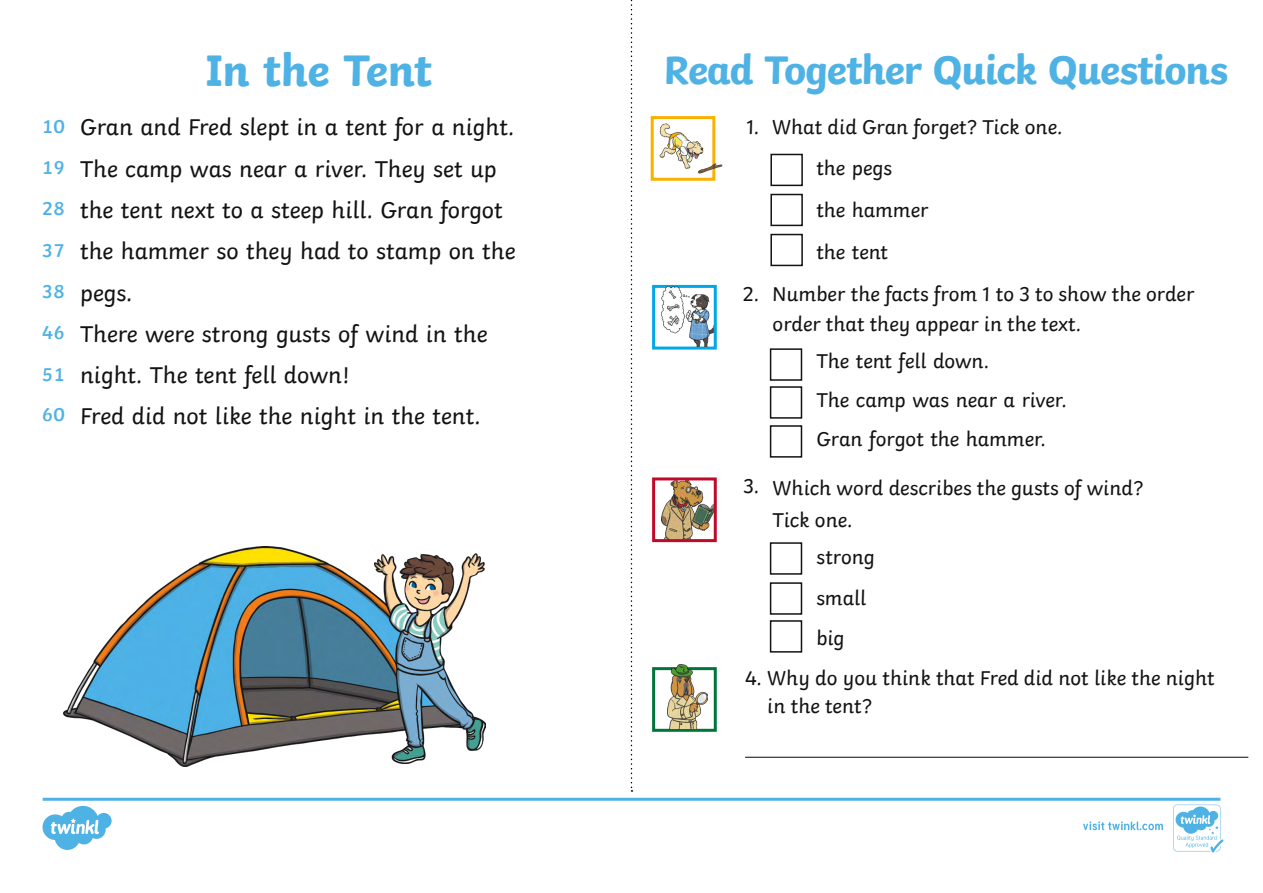
<style>
.page{position:relative;width:1263px;height:893px;background:#fff}
.page>*{position:absolute;margin:0;border:0;box-sizing:border-box;transform-origin:0 0}
.t1{font:700 46.5px "Twinkl";letter-spacing:-.015em;color:#4fb2e5}
.t2{font:700 42px "Twinkl";letter-spacing:-.03em;color:#4fb2e5}
.t3{font:24px/41.2px "Twinkl";color:#131313}
.t4{font:21px/42px "Twinkl";color:#131313}
.t5{font:600 19.5px/41.2px "Twinkl";color:#4fb2e5;text-align:justify}
</style>
<div class="page">
<hr style="left:745px;top:757px;width:503px;height:1px;background:#131313">
<svg style="left:631px;top:0;width:1px;height:792px"></svg>
<div style="left:651px;top:116px;width:64px;height:65px;background:#fff;border:3px solid #f9b000"></div>
<img style="left:661px;top:481px;width:52px;height:57px">
<div style="left:652px;top:477px;width:65px;height:65px;border:3px solid #c00a2a"></div>
<div style="left:652px;top:285px;width:65px;height:65px;background:#fff;border:3px solid #00a8e7"></div>
<div style="left:770px;top:154px;width:33px;height:32px;border:2px solid #131313"></div>
<div style="left:770px;top:194px;width:33px;height:32px;border:2px solid #131313"></div>
<div style="left:770px;top:234px;width:33px;height:32px;border:2px solid #131313"></div>
<div style="left:770px;top:348px;width:32px;height:33px;border:2px solid #131313"></div>
<div style="left:770px;top:386px;width:32px;height:33px;border:2px solid #131313"></div>
<div style="left:770px;top:425px;width:32px;height:33px;border:2px solid #131313"></div>
<div style="left:770px;top:542px;width:32px;height:33px;border:2px solid #131313"></div>
<div style="left:770px;top:582px;width:32px;height:33px;border:2px solid #131313"></div>
<div style="left:770px;top:620px;width:32px;height:33px;border:2px solid #131313"></div>
<img style="left:652px;top:121px;width:71px;height:55px">
<img style="left:662px;top:286px;width:52px;height:61px">
<div style="left:652px;top:667px;width:65px;height:65px;background:#fff;border:3px solid #00743a"></div>
<img style="left:667px;top:664px;width:40px;height:65px">
<svg style="left:43px;top:798px;width:1180px;height:54px"></svg>
<img style="left:63px;top:546px;width:412px;height:221px">
<img style="left:375px;top:554px;width:110px;height:210px">
<p class="t5" style="left:42px;top:104px;width:25px">10<br>19<br>28<br>37<br>38<br>46<br>51</p>
<p class="t5" style="left:42px;top:392px;width:25px">60</p>
<h1 class="t1" style="left:205px;top:32px;width:229px">In the Tent</h1>
<h2 class="t2" style="left:663px;top:35px;width:566px">Read Together Quick Questions</h2>
<p class="t4" style="left:746px;top:105px;width:318px">1. What did Gran forget? Tick one.</p>
<p class="t3" style="left:80px;top:105px;width:437px">Gran and Fred slept in a tent for a night.<br>The camp was near a river. They set up the tent next to a steep hill. Gran forgot the hammer so they had to stamp on the pegs.<br>There were strong gusts of wind in the night. The tent fell down!<br>Fred did not like the night in the tent.</p>
<p class="t4" style="left:816px;top:145px;width:114px">the pegs<br>the hammer the tent</p>
<p class="t4" style="left:743px;top:271px;width:453px">2. Number the facts from 1 to 3 to show the order</p>
<p class="t4" style="left:773px;top:301px;width:310px">order that they appear in the text.</p>
<p class="t4" style="left:816px;top:340px;width:252px;line-height:39px">The tent fell down.<br>The camp was near a river.<br>Gran forgot the hammer.</p>
<p class="t4" style="left:743px;top:463px;width:17px">3.</p>
<p class="t4" style="left:772px;top:471px;width:372px;line-height:31.5px">Which word describes the gusts of wind?<br>Tick one.</p>
<p class="t4" style="left:816px;top:535px;width:60px;line-height:40.5px">strong small big</p>
<p class="t4" style="left:745px;top:655px;width:471px">4. Why do you think that Fred did not like the night</p>
<p class="t4" style="left:767px;top:684px;width:106px">in the tent?</p>
</div>
